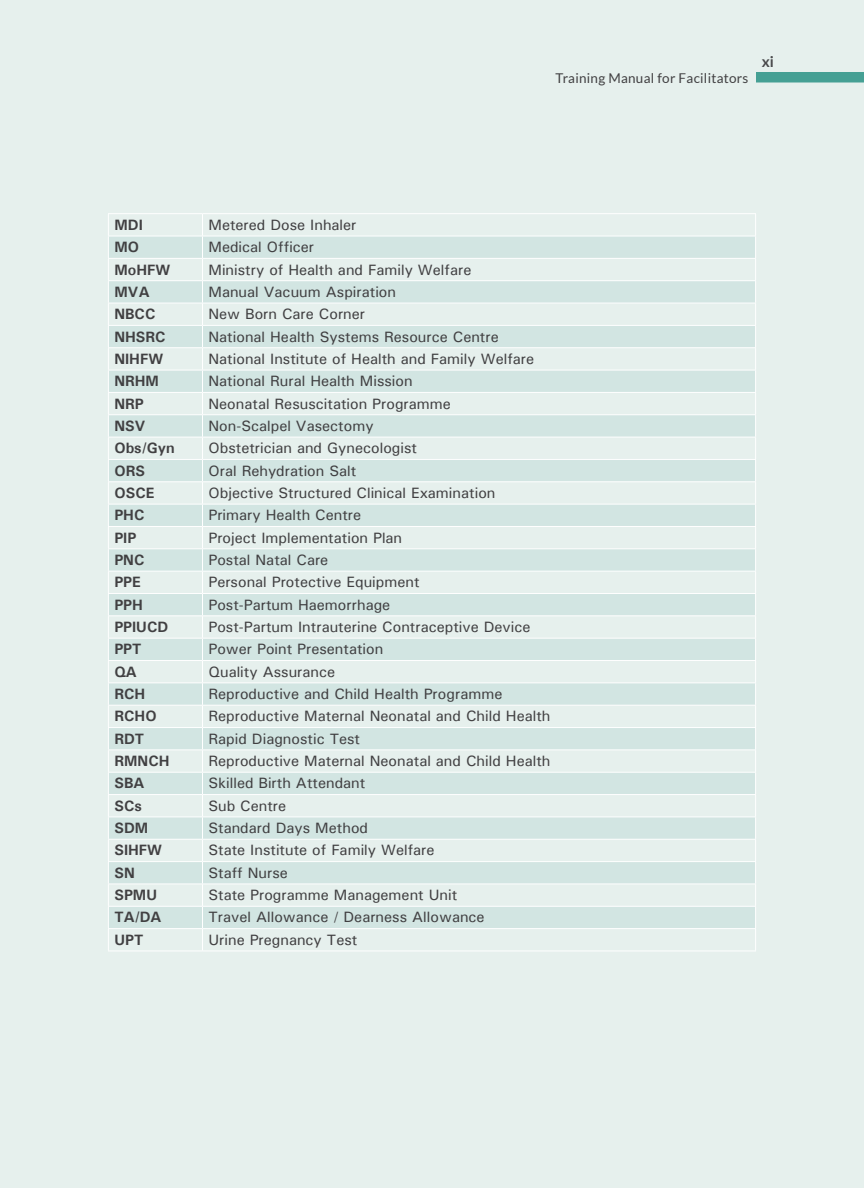
<style>
.page{position:relative;width:864px;height:1188px;background:#e6f0ed}
.page>*{position:absolute;margin:0;border:0;box-sizing:border-box;transform-origin:0 0}
.t1{font:500 15px "Univers";color:#414042}
.t2{font:700 15px "Univers";color:#414042}
.t3{font:700 15px "Lato";color:#48484a}
.t4{font:13.5px "Lato";letter-spacing:.02em;color:#414042}
</style>
<div class="page">
<svg style="left:109px;top:237px;width:646px;height:691px;fill:#d8e8e5"></svg>
<hr style="left:108px;top:213px;width:94px;height:1px;background:#fff">
<hr style="left:202px;top:213px;width:554px;height:1px;background:#fff">
<hr style="left:108px;top:236px;width:94px;height:1px;background:#fff">
<hr style="left:202px;top:236px;width:554px;height:1px;background:#fff">
<hr style="left:108px;top:258px;width:94px;height:1px;background:#fff">
<hr style="left:202px;top:258px;width:554px;height:1px;background:#fff">
<hr style="left:108px;top:280px;width:94px;height:1px;background:#fff">
<hr style="left:202px;top:280px;width:554px;height:1px;background:#fff">
<hr style="left:108px;top:303px;width:94px;height:1px;background:#fff">
<hr style="left:202px;top:303px;width:554px;height:1px;background:#fff">
<hr style="left:108px;top:325px;width:94px;height:1px;background:#fff">
<hr style="left:202px;top:325px;width:554px;height:1px;background:#fff">
<hr style="left:108px;top:347px;width:94px;height:1px;background:#fff">
<hr style="left:202px;top:347px;width:554px;height:1px;background:#fff">
<hr style="left:108px;top:370px;width:94px;height:1px;background:#fff">
<hr style="left:202px;top:370px;width:554px;height:1px;background:#fff">
<hr style="left:108px;top:392px;width:94px;height:1px;background:#fff">
<hr style="left:202px;top:392px;width:554px;height:1px;background:#fff">
<hr style="left:108px;top:414px;width:94px;height:1px;background:#fff">
<hr style="left:202px;top:414px;width:554px;height:1px;background:#fff">
<hr style="left:108px;top:437px;width:94px;height:1px;background:#fff">
<hr style="left:202px;top:437px;width:554px;height:1px;background:#fff">
<hr style="left:108px;top:459px;width:94px;height:1px;background:#fff">
<hr style="left:202px;top:459px;width:554px;height:1px;background:#fff">
<hr style="left:108px;top:481px;width:94px;height:1px;background:#fff">
<hr style="left:202px;top:481px;width:554px;height:1px;background:#fff">
<hr style="left:108px;top:504px;width:94px;height:1px;background:#fff">
<hr style="left:202px;top:504px;width:554px;height:1px;background:#fff">
<hr style="left:108px;top:526px;width:94px;height:1px;background:#fff">
<hr style="left:202px;top:526px;width:554px;height:1px;background:#fff">
<hr style="left:108px;top:548px;width:94px;height:1px;background:#fff">
<hr style="left:202px;top:548px;width:554px;height:1px;background:#fff">
<hr style="left:108px;top:571px;width:94px;height:1px;background:#fff">
<hr style="left:202px;top:571px;width:554px;height:1px;background:#fff">
<hr style="left:108px;top:593px;width:94px;height:1px;background:#fff">
<hr style="left:202px;top:593px;width:554px;height:1px;background:#fff">
<hr style="left:108px;top:615px;width:94px;height:1px;background:#fff">
<hr style="left:202px;top:615px;width:554px;height:1px;background:#fff">
<hr style="left:108px;top:638px;width:94px;height:1px;background:#fff">
<hr style="left:202px;top:638px;width:554px;height:1px;background:#fff">
<hr style="left:108px;top:660px;width:94px;height:1px;background:#fff">
<hr style="left:202px;top:660px;width:554px;height:1px;background:#fff">
<hr style="left:108px;top:682px;width:94px;height:1px;background:#fff">
<hr style="left:202px;top:682px;width:554px;height:1px;background:#fff">
<hr style="left:108px;top:705px;width:94px;height:1px;background:#fff">
<hr style="left:202px;top:705px;width:554px;height:1px;background:#fff">
<hr style="left:108px;top:727px;width:94px;height:1px;background:#fff">
<hr style="left:202px;top:727px;width:554px;height:1px;background:#fff">
<hr style="left:108px;top:750px;width:94px;height:1px;background:#fff">
<hr style="left:202px;top:750px;width:554px;height:1px;background:#fff">
<hr style="left:108px;top:772px;width:94px;height:1px;background:#fff">
<hr style="left:202px;top:772px;width:554px;height:1px;background:#fff">
<hr style="left:108px;top:794px;width:94px;height:1px;background:#fff">
<hr style="left:202px;top:794px;width:554px;height:1px;background:#fff">
<hr style="left:108px;top:817px;width:94px;height:1px;background:#fff">
<hr style="left:202px;top:817px;width:554px;height:1px;background:#fff">
<hr style="left:108px;top:839px;width:94px;height:1px;background:#fff">
<hr style="left:202px;top:839px;width:554px;height:1px;background:#fff">
<hr style="left:108px;top:861px;width:94px;height:1px;background:#fff">
<hr style="left:202px;top:861px;width:554px;height:1px;background:#fff">
<hr style="left:108px;top:884px;width:94px;height:1px;background:#fff">
<hr style="left:202px;top:884px;width:554px;height:1px;background:#fff">
<hr style="left:108px;top:906px;width:94px;height:1px;background:#fff">
<hr style="left:202px;top:906px;width:554px;height:1px;background:#fff">
<hr style="left:108px;top:928px;width:94px;height:1px;background:#fff">
<svg style="left:108px;top:214px;width:1px;height:737px"></svg>
<hr style="left:202px;top:928px;width:554px;height:1px;background:#fff">
<svg style="left:202px;top:214px;width:1px;height:737px"></svg>
<svg style="left:755px;top:214px;width:1px;height:737px"></svg>
<hr style="left:108px;top:951px;width:94px;height:1px;background:#fff">
<hr style="left:202px;top:951px;width:554px;height:1px;background:#fff">
<div style="left:756px;top:72px;width:108px;height:10px;background:#45a094"></div>
<p class="t4" style="left:556px;top:70px;width:194px">Training Manual for Facilitators</p>
<p class="t3" style="left:762px;top:53px;width:14px">xi</p>
<p class="t2" style="left:114px;top:216px;width:30px">MDI</p>
<p class="t1" style="left:208px;top:215px;width:150px">Metered Dose Inhaler</p>
<p class="t2" style="left:114px;top:238px;width:26px">MO</p>
<p class="t1" style="left:208px;top:238px;width:107px">Medical Officer</p>
<p class="t2" style="left:114px;top:260px;width:58px">MoHFW</p>
<p class="t1" style="left:208px;top:260px;width:264px">Ministry of Health and Family Welfare</p>
<p class="t2" style="left:114px;top:283px;width:37px">MVA</p>
<p class="t1" style="left:208px;top:282px;width:189px">Manual Vacuum Aspiration</p>
<p class="t2" style="left:114px;top:305px;width:43px">NBCC</p>
<p class="t1" style="left:208px;top:305px;width:158px">New Born Care Corner</p>
<p class="t2" style="left:114px;top:327px;width:53px">NHSRC</p>
<p class="t1" style="left:208px;top:327px;width:292px">National Health Systems Resource Centre</p>
<p class="t2" style="left:114px;top:350px;width:50px">NIHFW</p>
<p class="t1" style="left:208px;top:349px;width:327px">National Institute of Health and Family Welfare</p>
<p class="t2" style="left:114px;top:372px;width:46px">NRHM</p>
<p class="t1" style="left:208px;top:372px;width:206px">National Rural Health Mission</p>
<p class="t2" style="left:114px;top:394px;width:31px">NRP</p>
<p class="t1" style="left:208px;top:394px;width:244px">Neonatal Resuscitation Programme</p>
<p class="t2" style="left:114px;top:417px;width:33px">NSV</p>
<p class="t1" style="left:208px;top:416px;width:167px">Non-Scalpel Vasectomy</p>
<p class="t2" style="left:114px;top:439px;width:62px">Obs/Gyn</p>
<p class="t1" style="left:208px;top:439px;width:210px">Obstetrician and Gynecologist</p>
<p class="t2" style="left:114px;top:461px;width:32px">ORS</p>
<p class="t1" style="left:208px;top:461px;width:149px">Oral Rehydration Salt</p>
<p class="t2" style="left:114px;top:484px;width:42px">OSCE</p>
<p class="t1" style="left:208px;top:483px;width:288px">Objective Structured Clinical Examination</p>
<p class="t2" style="left:114px;top:506px;width:32px">PHC</p>
<p class="t1" style="left:208px;top:506px;width:154px">Primary Health Centre</p>
<p class="t2" style="left:114px;top:528px;width:23px">PIP</p>
<p class="t1" style="left:208px;top:528px;width:195px">Project Implementation Plan</p>
<p class="t2" style="left:114px;top:551px;width:32px">PNC</p>
<p class="t1" style="left:208px;top:550px;width:121px">Postal Natal Care</p>
<p class="t2" style="left:114px;top:573px;width:28px">PPE</p>
<p class="t1" style="left:208px;top:573px;width:213px">Personal Protective Equipment</p>
<p class="t2" style="left:114px;top:595px;width:30px">PPH</p>
<p class="t1" style="left:208px;top:595px;width:183px">Post-Partum Haemorrhage</p>
<p class="t2" style="left:114px;top:618px;width:55px">PPIUCD</p>
<p class="t1" style="left:208px;top:617px;width:324px">Post-Partum Intrauterine Contraceptive Device</p>
<p class="t2" style="left:114px;top:640px;width:29px">PPT</p>
<p class="t1" style="left:208px;top:640px;width:176px">Power Point Presentation</p>
<p class="t2" style="left:114px;top:662px;width:24px">QA</p>
<p class="t1" style="left:208px;top:662px;width:128px">Quality Assurance</p>
<p class="t2" style="left:114px;top:685px;width:32px">RCH</p>
<p class="t1" style="left:208px;top:684px;width:295px">Reproductive and Child Health Programme</p>
<p class="t2" style="left:114px;top:707px;width:44px">RCHO</p>
<p class="t1" style="left:208px;top:707px;width:344px">Reproductive Maternal Neonatal and Child Health</p>
<p class="t2" style="left:114px;top:729px;width:31px">RDT</p>
<p class="t1" style="left:208px;top:729px;width:153px">Rapid Diagnostic Test</p>
<p class="t2" style="left:114px;top:752px;width:57px">RMNCH</p>
<p class="t1" style="left:208px;top:751px;width:344px">Reproductive Maternal Neonatal and Child Health</p>
<p class="t2" style="left:114px;top:774px;width:32px">SBA</p>
<p class="t1" style="left:208px;top:774px;width:158px">Skilled Birth Attendant</p>
<p class="t2" style="left:114px;top:796px;width:29px">SCs</p>
<p class="t1" style="left:208px;top:796px;width:79px">Sub Centre</p>
<p class="t2" style="left:114px;top:819px;width:36px">SDM</p>
<p class="t1" style="left:208px;top:818px;width:161px">Standard Days Method</p>
<p class="t2" style="left:114px;top:841px;width:49px">SIHFW</p>
<p class="t1" style="left:208px;top:841px;width:228px">State Institute of Family Welfare</p>
<p class="t2" style="left:114px;top:863px;width:22px">SN</p>
<p class="t1" style="left:208px;top:863px;width:81px">Staff Nurse</p>
<p class="t2" style="left:114px;top:886px;width:44px">SPMU</p>
<p class="t1" style="left:208px;top:885px;width:250px">State Programme Management Unit</p>
<p class="t2" style="left:114px;top:908px;width:49px">TA/DA</p>
<p class="t1" style="left:208px;top:908px;width:278px">Travel Allowance / Dearness Allowance</p>
<p class="t2" style="left:114px;top:930px;width:31px">UPT</p>
<p class="t1" style="left:208px;top:930px;width:150px">Urine Pregnancy Test</p>
</div>
